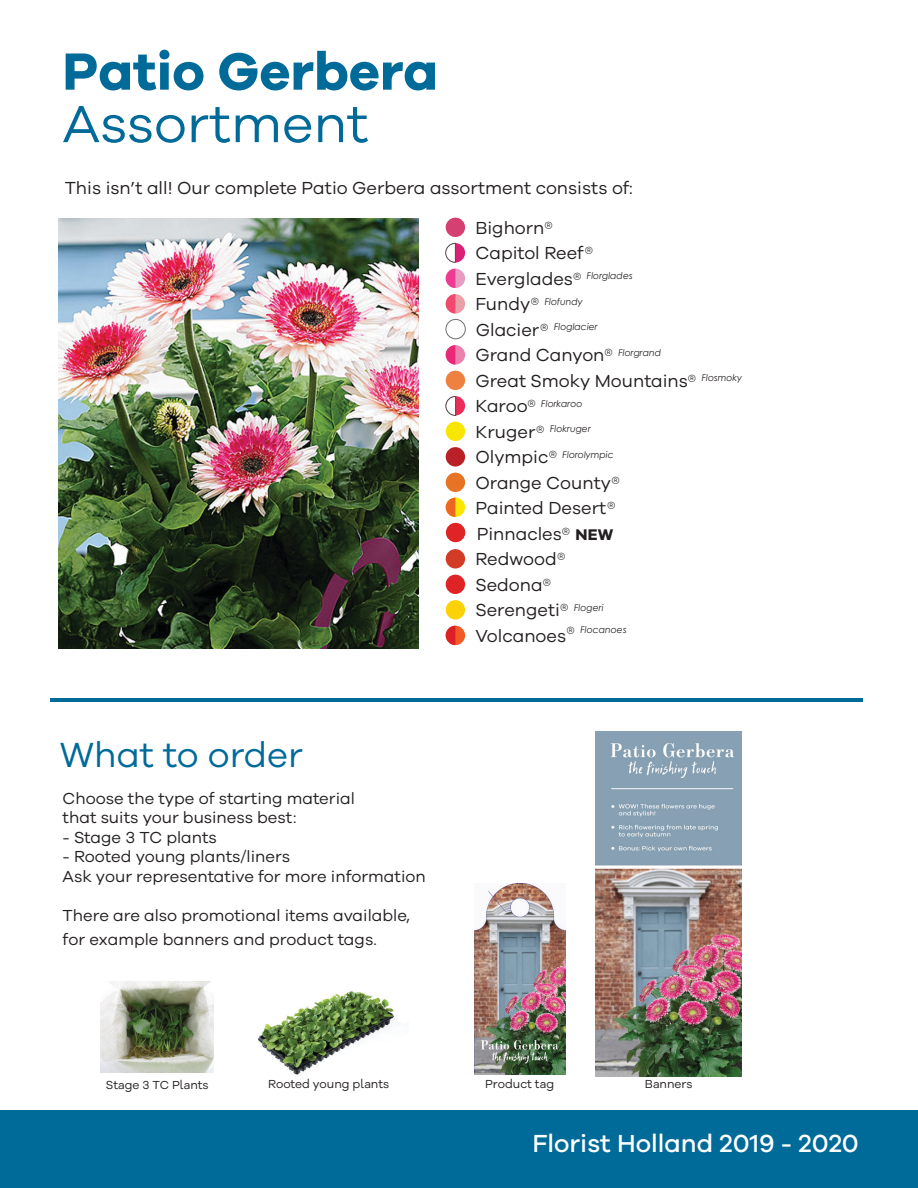
<style>
.page{position:relative;width:918px;height:1188px;background:#fff}
.page>*{position:absolute;margin:0;border:0;box-sizing:border-box;transform-origin:0 0}
.t1{font:700 54px/52.5px "Galano Grotesque";color:#006a99}
.t2{font:36px "Galano Grotesque";color:#006a99}
.t3{font:500 25.5px "Galano Grotesque";color:#fff}
.Tabel_broodtekst{font:18px/25.5px "Galano Grotesque";color:#231f20}
.Tabel_broodtekst-2{font:16.5px "Galano Grotesque";color:#231f20}
.t4{font:12px "Galano Grotesque Alt";color:#231f20}
.Tabel_broodtekst-3{font:italic 9.3px "Century Gothic";color:#231f20}
.s1{font-weight:400}
.s2{font-family:"Galano Grotesque";font-style:normal;font-size:18px}
.s3{font-weight:700;font-size:15.9px}
</style>
<div class="page">
<div style="left:0;top:1111px;width:918px;height:77px;background:#006a99"></div>
<img style="left:100px;top:981px;width:113px;height:91px">
<div style="left:446px;top:218px;width:19px;height:19px;background:#d54073;border-radius:50%"></div>
<div style="left:446px;top:243px;width:19px;height:20px;background:#da2176;border-radius:50%"></div>
<svg style="left:446px;top:269px;width:19px;height:19px"></svg>
<svg style="left:446px;top:294px;width:19px;height:20px"></svg>
<div style="left:446px;top:319px;width:20px;height:20px;border:1px solid #6d6f71;border-radius:50%"></div>
<svg style="left:446px;top:345px;width:19px;height:20px"></svg>
<div style="left:446px;top:371px;width:19px;height:19px;background:#ee813f;border-radius:50%"></div>
<svg style="left:446px;top:396px;width:19px;height:20px"></svg>
<div style="left:446px;top:422px;width:19px;height:19px;background:#f9e600;border-radius:50%"></div>
<div style="left:446px;top:447px;width:19px;height:20px;background:#b92027;border-radius:50%"></div>
<div style="left:446px;top:473px;width:19px;height:19px;background:#e77425;border-radius:50%"></div>
<svg style="left:446px;top:498px;width:19px;height:19px"></svg>
<div style="left:446px;top:549px;width:19px;height:20px;background:#d23b26;border-radius:50%"></div>
<div style="left:446px;top:575px;width:19px;height:19px;background:#df2427;border-radius:50%"></div>
<div style="left:446px;top:600px;width:19px;height:20px;background:#fbd107;border-radius:50%"></div>
<svg style="left:446px;top:626px;width:19px;height:19px"></svg>
<img style="left:59px;top:218px;width:360px;height:431px">
<img style="left:474px;top:883px;width:92px;height:192px">
<svg style="left:445px;top:243px;width:11px;height:20px"></svg>
<svg style="left:446px;top:269px;width:9px;height:19px"></svg>
<svg style="left:446px;top:294px;width:9px;height:20px"></svg>
<svg style="left:446px;top:345px;width:9px;height:20px"></svg>
<svg style="left:446px;top:626px;width:9px;height:19px"></svg>
<div style="left:446px;top:523px;width:19px;height:19px;background:#df2427;border-radius:50%"></div>
<img style="left:595px;top:731px;width:147px;height:346px">
<hr style="left:50px;top:698px;width:813px;height:3px;background:#006a99">
<svg style="left:446px;top:498px;width:9px;height:19px"></svg>
<svg style="left:445px;top:396px;width:11px;height:20px"></svg>
<img style="left:258px;top:991px;width:136px;height:84px">
<p class="t1" style="left:63px;top:44px;width:377px">Patio Gerbera<br><span class="s1">Assortment</span></p>
<p class="Tabel_broodtekst" style="left:65px;top:174px;width:570px">This isn’t all! Our complete Patio Gerbera assortment consists of:</p>
<p class="t2" style="left:60px;top:734px;width:245px">What to order</p>
<p class="Tabel_broodtekst-2" style="left:63px;top:788px;width:294px">Choose the type of starting material</p>
<p class="Tabel_broodtekst-2" style="left:63px;top:808px;width:235px">that suits your business best:</p>
<p class="Tabel_broodtekst-2" style="left:63px;top:828px;width:156px">- Stage 3 TC plants</p>
<p class="Tabel_broodtekst-2" style="left:63px;top:847px;width:229px">- Rooted young plants/liners</p>
<p class="Tabel_broodtekst-2" style="left:63px;top:867px;width:365px">Ask your representative for more information</p>
<p class="Tabel_broodtekst-2" style="left:63px;top:906px;width:349px">There are also promotional items available,</p>
<p class="Tabel_broodtekst-2" style="left:63px;top:930px;width:316px">for example banners and product tags.</p>
<p class="Tabel_broodtekst" style="left:475px;top:214px;width:120px">Bighorn®<br>Capitol Reef®</p>
<p class="Tabel_broodtekst" style="left:475px;top:265px;width:159px">Everglades® <sup>Florglades</sup></p>
<p class="Tabel_broodtekst-3" style="left:475px;top:295px;width:109px"><span class="s2">Fundy®</span> Flofundy</p>
<p class="Tabel_broodtekst-3" style="left:476px;top:320px;width:123px"><span class="s2">Glacier®</span> Floglacier</p>
<p class="Tabel_broodtekst" style="left:475px;top:342px;width:187px">Grand Canyon® <sup>Florgrand</sup></p>
<p class="Tabel_broodtekst" style="left:475px;top:367px;width:268px">Great Smoky Mountains® <sup>Flosmoky</sup></p>
<p class="Tabel_broodtekst-3" style="left:475px;top:397px;width:109px"><span class="s2">Karoo®</span> Florkaroo</p>
<p class="Tabel_broodtekst-3" style="left:475px;top:422px;width:117px"><span class="s2">Kruger®</span> Flokruger</p>
<p class="Tabel_broodtekst-3" style="left:475px;top:448px;width:140px"><span class="s2">Olympic®</span> Florolympic</p>
<p class="Tabel_broodtekst" style="left:475px;top:469px;width:146px">Orange County®</p>
<p class="Tabel_broodtekst" style="left:475px;top:495px;width:142px">Painted Desert®</p>
<p class="Tabel_broodtekst" style="left:477px;top:520px;width:138px">Pinnacles® <span class="s3">NEW</span></p>
<p class="Tabel_broodtekst" style="left:475px;top:546px;width:92px">Redwood®</p>
<p class="Tabel_broodtekst" style="left:475px;top:571px;width:78px">Sedona®</p>
<p class="Tabel_broodtekst" style="left:475px;top:597px;width:130px">Serengeti® <sup>Flogeri</sup></p>
<p class="Tabel_broodtekst" style="left:475px;top:623px;width:153px">Volcanoes® <sup>Flocanoes</sup></p>
<p class="t4" style="left:106px;top:1077px;width:104px">Stage 3 TC Plants</p>
<p class="t4" style="left:268px;top:1076px;width:123px">Rooted young plants</p>
<p class="t4" style="left:485px;top:1076px;width:71px">Product tag</p>
<p class="t4" style="left:645px;top:1076px;width:49px">Banners</p>
<p class="t3" style="left:532px;top:1128px;width:328px">Florist Holland 2019 - 2020</p>
</div>
